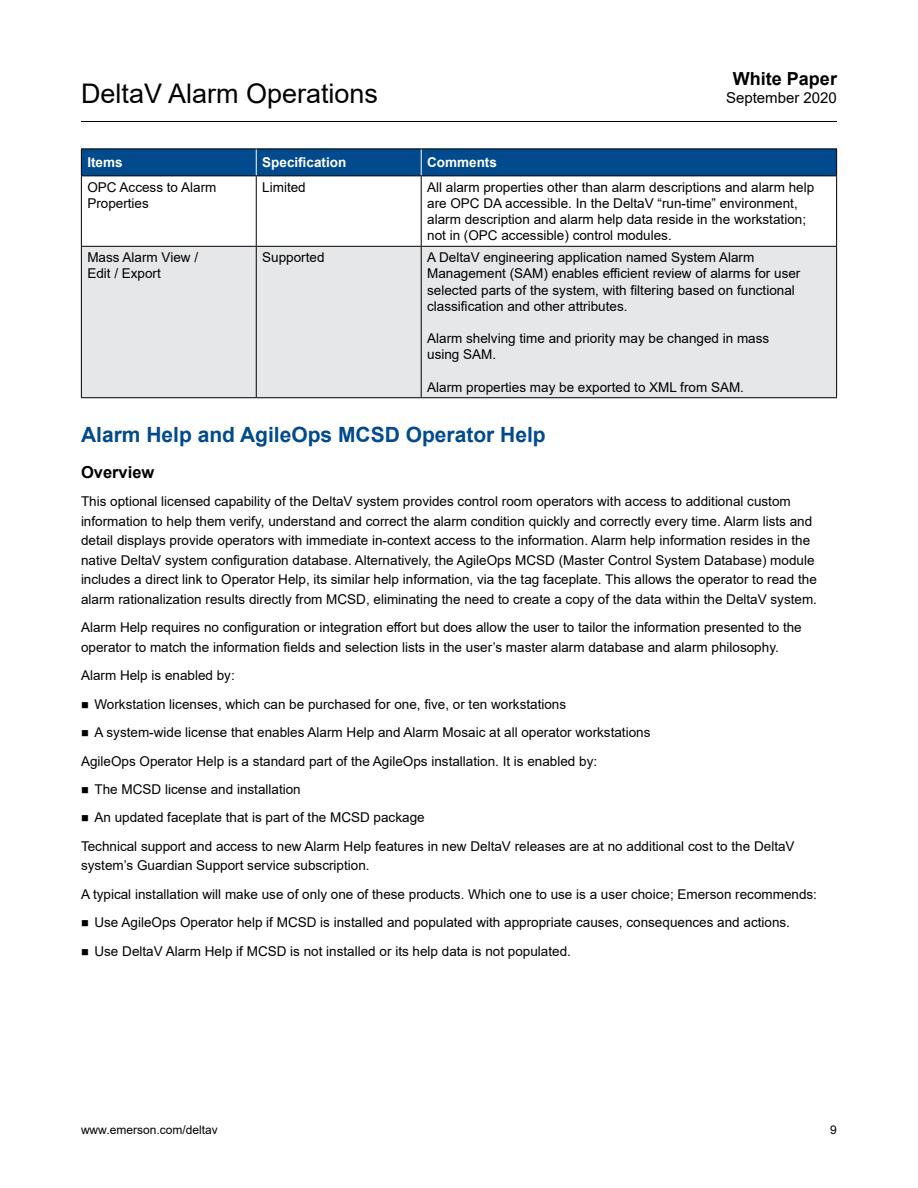
<style>
.page{position:relative;width:918px;height:1188px;background:#fff}
.page>*{position:absolute;margin:0;border:0;box-sizing:border-box;transform-origin:0 0}
.t1{font:27px "Arial";color:#000}
.Subhead_1{font:700 21px "Arial";color:#004a8d}
.t2{font:700 18px "Arial";color:#000}
.Body_Text{font:700 16.5px "Arial";color:#000}
.t3{font:15px "Arial";color:#000}
.Body_Text-2{font:13.5px/19.5px "Arial";color:#000}
.Table_Text{font:13.5px/16.2px "Arial";color:#000}
.Table_Header_White{font:700 13.5px "Arial";color:#fff}
.t4{font:12px "Arial";color:#000}
</style>
<div class="page">
<hr style="left:81px;top:121px;width:756px;height:1px;background:#000">
<div style="left:82px;top:247px;width:754px;height:150px;background:#e6e7e9"></div>
<hr style="left:81px;top:176px;width:1px;height:70px;background:#000">
<hr style="left:256px;top:176px;width:1px;height:70px;background:#000">
<hr style="left:421px;top:176px;width:1px;height:70px;background:#000">
<hr style="left:836px;top:176px;width:1px;height:70px;background:#000">
<svg style="left:81px;top:149px;width:756px;height:27px;background:#014787"></svg>
<hr style="left:81px;top:176px;width:175px;height:1px;background:#000">
<hr style="left:256px;top:176px;width:165px;height:1px;background:#000">
<hr style="left:421px;top:176px;width:416px;height:1px;background:#000">
<hr style="left:81px;top:247px;width:1px;height:150px;background:#000">
<hr style="left:81px;top:246px;width:175px;height:1px;background:#000">
<hr style="left:256px;top:246px;width:165px;height:1px;background:#000">
<hr style="left:421px;top:246px;width:416px;height:1px;background:#000">
<hr style="left:256px;top:247px;width:1px;height:150px;background:#000">
<hr style="left:421px;top:247px;width:1px;height:150px;background:#000">
<hr style="left:836px;top:247px;width:1px;height:150px;background:#000">
<hr style="left:81px;top:397px;width:175px;height:1px;background:#000">
<hr style="left:256px;top:397px;width:165px;height:1px;background:#000">
<hr style="left:421px;top:397px;width:416px;height:1px;background:#000">
<hr style="left:81px;top:148px;width:175px;height:1px;background:#000">
<hr style="left:256px;top:148px;width:165px;height:1px;background:#000">
<hr style="left:421px;top:148px;width:416px;height:1px;background:#000">
<h3 class="t2" style="left:733px;top:66px;width:106px">White Paper</h3>
<h1 class="t1" style="left:81px;top:75px;width:299px">DeltaV Alarm Operations</h1>
<p class="t3" style="left:726px;top:88px;width:112px">September 2020</p>
<p class="Table_Header_White" style="left:87px;top:153px;width:37px">Items</p>
<p class="Table_Header_White" style="left:262px;top:153px;width:86px">Specification</p>
<p class="Table_Header_White" style="left:427px;top:153px;width:71px">Comments</p>
<p class="Table_Text" style="left:87px;top:179px;width:131px">OPC Access to Alarm<br>Properties</p>
<p class="Table_Text" style="left:262px;top:179px;width:45px">Limited</p>
<p class="Table_Text" style="left:427px;top:179px;width:389px">All alarm properties other than alarm descriptions and alarm help are OPC DA accessible. In the DeltaV “run-time” environment, alarm description and alarm help data reside in the workstation; not in (OPC accessible) control modules.</p>
<p class="Table_Text" style="left:87px;top:249px;width:112px">Mass Alarm View /<br>Edit / Export</p>
<p class="Table_Text" style="left:262px;top:249px;width:64px">Supported</p>
<p class="Table_Text" style="left:427px;top:249px;width:375px">A DeltaV engineering application named System Alarm Management (SAM) enables efficient review of alarms for user selected parts of the system, with filtering based on functional classification and other attributes.</p>
<p class="Table_Text" style="left:427px;top:330px;width:344px">Alarm shelving time and priority may be changed in mass using SAM.</p>
<p class="Table_Text" style="left:427px;top:379px;width:318px">Alarm properties may be exported to XML from SAM.</p>
<p class="Subhead_1" style="left:81px;top:420px;width:466px">Alarm Help and AgileOps MCSD Operator Help</p>
<p class="Body_Text" style="left:81px;top:460px;width:75px">Overview</p>
<p class="Body_Text-2" style="left:81px;top:492px;width:738px">This optional licensed capability of the DeltaV system provides control room operators with access to additional custom information to help them verify, understand and correct the alarm condition quickly and correctly every time. Alarm lists and detail displays provide operators with immediate in-context access to the information. Alarm help information resides in the native DeltaV system configuration database. Alternatively, the AgileOps MCSD (Master Control System Database) module includes a direct link to Operator Help, its similar help information, via the tag faceplate. This allows the operator to read the alarm rationalization results directly from MCSD, eliminating the need to create a copy of the data within the DeltaV system.</p>
<p class="Body_Text-2" style="left:81px;top:618px;width:722px">Alarm Help requires no configuration or integration effort but does allow the user to tailor the information presented to the operator to match the information fields and selection lists in the user’s master alarm database and alarm philosophy.</p>
<p class="Body_Text-2" style="left:81px;top:666px;width:155px">Alarm Help is enabled by:</p>
<p class="Body_Text-2" style="left:94px;top:694px;width:473px">Workstation licenses, which can be purchased for one, five, or ten workstations</p>
<p class="Body_Text-2" style="left:94px;top:722px;width:557px">A system-wide license that enables Alarm Help and Alarm Mosaic at all operator workstations</p>
<p class="Body_Text-2" style="left:81px;top:751px;width:518px">AgileOps Operator Help is a standard part of the AgileOps installation. It is enabled by:</p>
<p class="Body_Text-2" style="left:94px;top:779px;width:208px">The MCSD license and installation</p>
<p class="Body_Text-2" style="left:94px;top:808px;width:332px">An updated faceplate that is part of the MCSD package</p>
<p class="Body_Text-2" style="left:81px;top:836px;width:715px">Technical support and access to new Alarm Help features in new DeltaV releases are at no additional cost to the DeltaV system’s Guardian Support service subscription.</p>
<p class="Body_Text-2" style="left:81px;top:884px;width:738px">A typical installation will make use of only one of these products. Which one to use is a user choice; Emerson recommends:</p>
<p class="Body_Text-2" style="left:94px;top:913px;width:697px">Use AgileOps Operator help if MCSD is installed and populated with appropriate causes, consequences and actions.</p>
<p class="Body_Text-2" style="left:94px;top:941px;width:478px">Use DeltaV Alarm Help if MCSD is not installed or its help data is not populated.</p>
<p class="t4" style="left:81px;top:1122px;width:138px">www.emerson.com/deltav</p>
<p class="t4" style="left:830px;top:1122px;width:8px">9</p>
</div>
